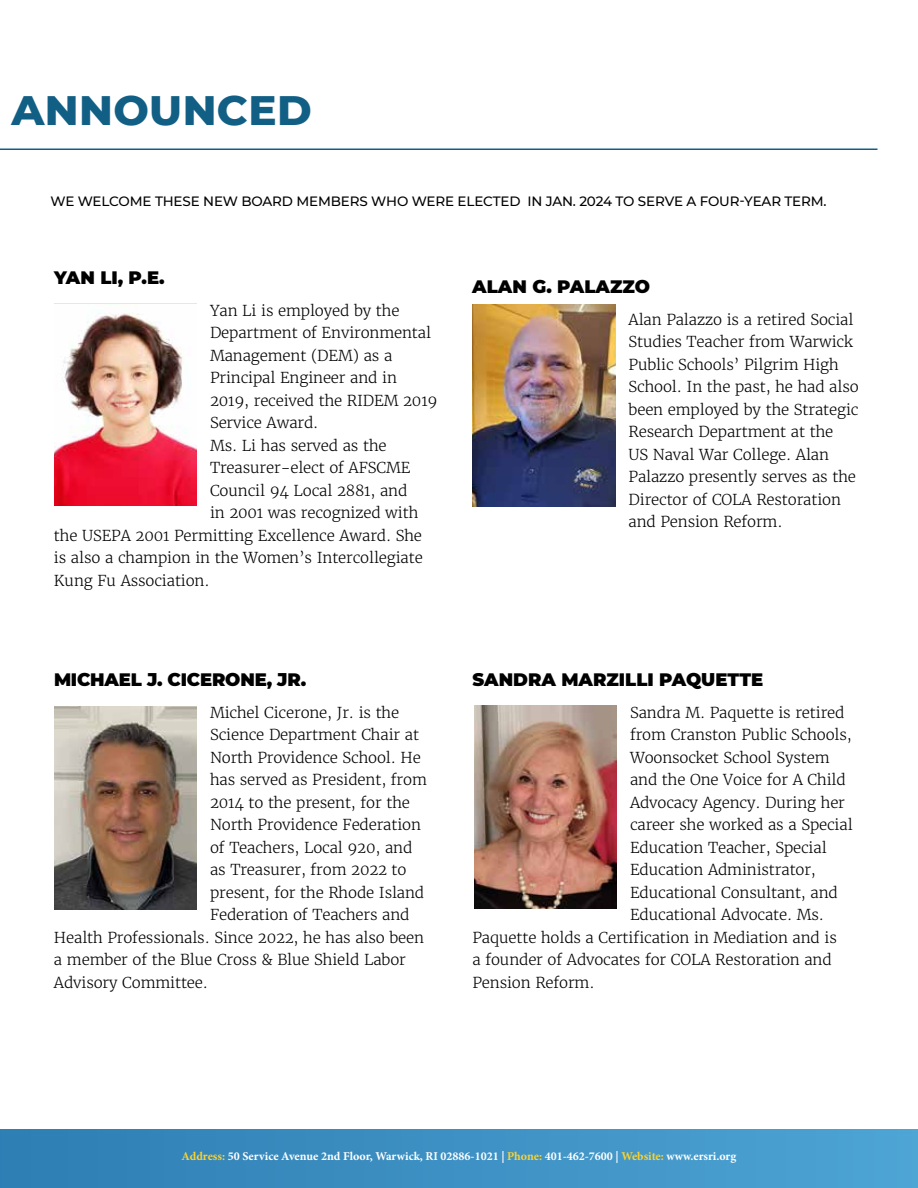
<style>
.page{position:relative;width:918px;height:1188px;background:#fff}
.page>*{position:absolute;margin:0;border:0;box-sizing:border-box;transform-origin:0 0}
.t1{font:800 42px "Montserrat";letter-spacing:.01em;color:#115f85}
.t2{font:900 18px "Montserrat";color:#000}
.t3{font:300 15px/22.5px "Merriweather";letter-spacing:-.01em;color:#000}
.t4{font:500 13.5px "Montserrat";letter-spacing:-.01em;color:#000}
.t5{font:700 12px "Minion Pro";color:#fff}
.s1{color:#fbd230}
</style>
<div class="page">
<div style="left:0;top:1129px;width:918px;height:59px;background:linear-gradient(to right,#2e7db3,#4da5d4)"></div>
<img style="left:54px;top:707px;width:143px;height:202px">
<img style="left:54px;top:312px;width:143px;height:194px">
<img style="left:472px;top:304px;width:143px;height:203px">
<img style="left:474px;top:706px;width:143px;height:202px">
<hr style="left:0;top:148px;width:878px;height:2px;background:#115f85">
<h1 class="t1" style="left:11px;top:80px;width:302px">ANNOUNCED</h1>
<p class="t4" style="left:50px;top:192px;width:778px">WE WELCOME THESE NEW BOARD MEMBERS WHO WERE ELECTED IN JAN. 2024 TO SERVE A FOUR-YEAR TERM.</p>
<p class="t2" style="left:54px;top:264px;width:112px">YAN LI, P.E.</p>
<p class="t3" style="left:210px;top:299px;width:191px">Yan Li is employed by the</p>
<p class="t3" style="left:210px;top:322px;width:223px">Department of Environmental</p>
<p class="t3" style="left:210px;top:344px;width:184px">Management (DEM) as a</p>
<p class="t3" style="left:210px;top:367px;width:188px">Principal Engineer and in</p>
<p class="t3" style="left:210px;top:389px;width:229px">2019, received the RIDEM 2019</p>
<p class="t3" style="left:210px;top:412px;width:110px">Service Award.</p>
<p class="t3" style="left:210px;top:434px;width:178px">Ms. Li has served as the</p>
<p class="t3" style="left:210px;top:457px;width:202px">Treasurer-elect of AFSCME</p>
<p class="t3" style="left:210px;top:479px;width:199px">Council 94 Local 2881, and</p>
<p class="t3" style="left:210px;top:502px;width:210px">in 2001 was recognized with</p>
<p class="t3" style="left:54px;top:524px;width:370px">the USEPA 2001 Permitting Excellence Award. She</p>
<p class="t3" style="left:54px;top:547px;width:370px">is also a champion in the Women’s Intercollegiate</p>
<p class="t3" style="left:54px;top:569px;width:157px">Kung Fu Association.</p>
<p class="t2" style="left:54px;top:666px;width:254px">MICHAEL J. CICERONE, JR.</p>
<p class="t3" style="left:210px;top:701px;width:191px">Michel Cicerone, Jr. is the</p>
<p class="t3" style="left:210px;top:724px;width:211px">Science Department Chair at</p>
<p class="t3" style="left:210px;top:746px;width:212px">North Providence School. He</p>
<p class="t3" style="left:210px;top:769px;width:218px">has served as President, from</p>
<p class="t3" style="left:210px;top:791px;width:201px">2014 to the present, for the</p>
<p class="t3" style="left:210px;top:814px;width:212px">North Providence Federation</p>
<p class="t3" style="left:210px;top:836px;width:204px">of Teachers, Local 920, and</p>
<p class="t3" style="left:210px;top:859px;width:198px">as Treasurer, from 2022 to</p>
<p class="t3" style="left:210px;top:881px;width:216px">present, for the Rhode Island</p>
<p class="t3" style="left:210px;top:904px;width:201px">Federation of Teachers and</p>
<p class="t3" style="left:54px;top:926px;width:372px">Health Professionals. Since 2022, he has also been</p>
<p class="t3" style="left:54px;top:949px;width:353px">a member of the Blue Cross &amp; Blue Shield Labor</p>
<p class="t3" style="left:54px;top:971px;width:156px">Advisory Committee.</p>
<p class="t2" style="left:472px;top:274px;width:179px">ALAN G. PALAZZO</p>
<p class="t3" style="left:629px;top:308px;width:232px">Alan Palazzo is a retired Social<br>Studies Teacher from Warwick<br>Public Schools’ Pilgrim High<br>School. In the past, he had also been employed by the Strategic<br>Research Department at the<br>US Naval War College. Alan<br>Palazzo presently serves as the<br>Director of COLA Restoration and Pension Reform.</p>
<p class="t2" style="left:472px;top:666px;width:292px">SANDRA MARZILLI PAQUETTE</p>
<p class="t3" style="left:630px;top:701px;width:216px">Sandra M. Paquette is retired</p>
<p class="t3" style="left:630px;top:724px;width:223px">from Cranston Public Schools,</p>
<p class="t3" style="left:630px;top:746px;width:201px">Woonsocket School System</p>
<p class="t3" style="left:630px;top:769px;width:217px">and the One Voice for A Child</p>
<p class="t3" style="left:630px;top:791px;width:216px">Advocacy Agency. During her</p>
<p class="t3" style="left:630px;top:814px;width:224px">career she worked as a Special</p>
<p class="t3" style="left:630px;top:836px;width:198px">Education Teacher, Special</p>
<p class="t3" style="left:630px;top:859px;width:187px">Education Administrator,</p>
<p class="t3" style="left:630px;top:881px;width:209px">Educational Consultant, and</p>
<p class="t3" style="left:630px;top:904px;width:196px">Educational Advocate. Ms.</p>
<p class="t3" style="left:472px;top:926px;width:366px">Paquette holds a Certification in Mediation and is</p>
<p class="t3" style="left:472px;top:949px;width:361px">a founder of Advocates for COLA Restoration and</p>
<p class="t3" style="left:472px;top:971px;width:124px">Pension Reform.</p>
<p class="t5" style="left:182px;top:1148px;width:556px"><span class="s1">Address:</span> 50 Service Avenue 2nd Floor, Warwick, RI 02886-1021 | <span class="s1">Phone:</span> 401-462-7600 | <span class="s1">Website:</span> www.ersri.org</p>
</div>
